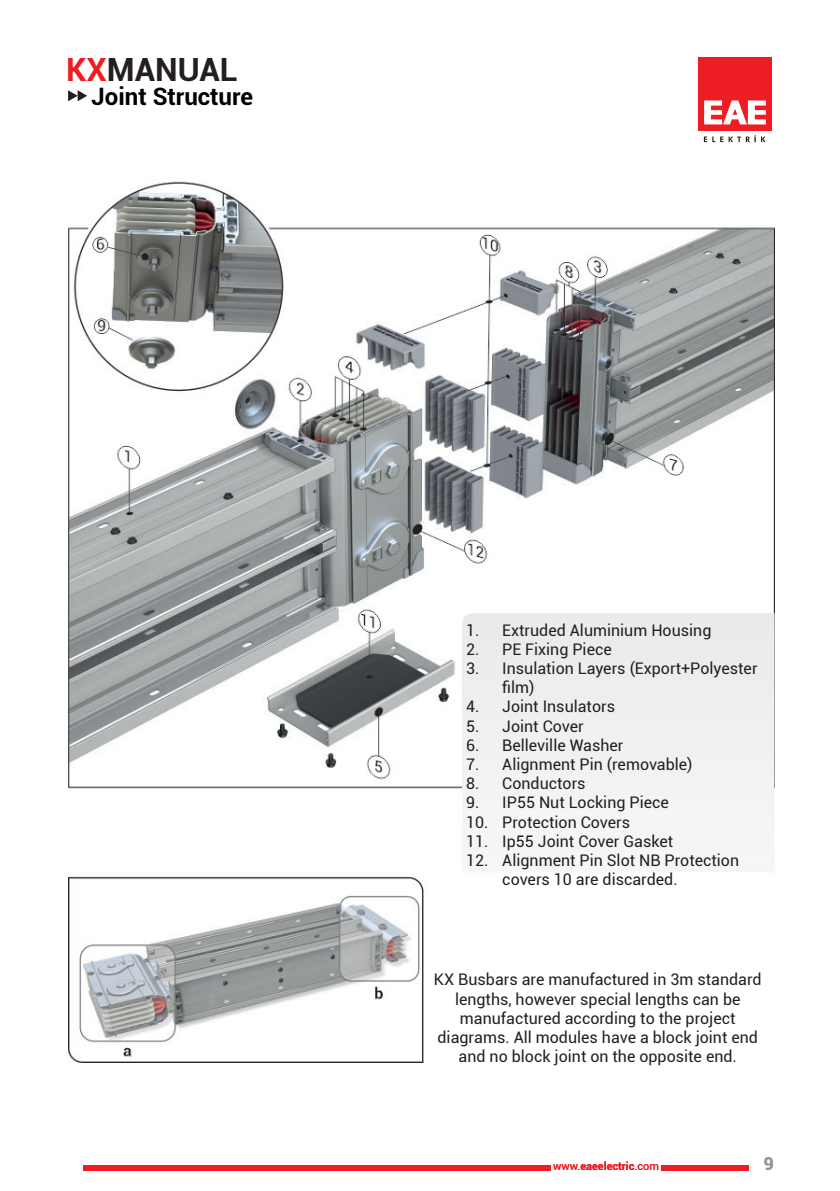
<style>
.page{position:relative;width:840px;height:1191px;background:#fff}
.page>*{position:absolute;margin:0;border:0;box-sizing:border-box;transform-origin:0 0}
.t1{font:700 32px "Roboto";color:#231f20}
.t2{font:700 24px "Roboto";color:#000}
.t3{font:900 18px "Roboto";color:#939598}
.t4{font:16px/19.2px "Roboto";color:#231f20}
.t5{font:700 11px "Roboto";color:#ee1d23}
.s1{color:#ee1d23}
.s2{font-weight:400}
</style>
<div class="page">
<div style="left:697px;top:57px;width:74px;height:73px;background:#ee1d23"></div>
<svg style="left:704px;top:100px;width:61px;height:24px"></svg>
<svg style="left:703px;top:137px;width:3px;height:5px"></svg>
<svg style="left:712px;top:135px;width:53px;height:7px"></svg>
<svg style="left:68px;top:90px;width:19px;height:11px"></svg>
<div style="left:84px;top:1164px;width:466px;height:6px;background:#ee1d23"></div>
<div style="left:660px;top:1164px;width:87px;height:6px;background:#ee1d23"></div>
<img style="left:68px;top:181px;width:705px;height:881px">
<h1 class="t1" style="left:66px;top:47px;width:173px"><span class="s1">KX</span>MANUAL</h1>
<h2 class="t2" style="left:91px;top:79px;width:163px">Joint Structure</h2>
<p class="t4" style="left:466px;top:619px;width:246px">1. Extruded Aluminium Housing</p>
<p class="t4" style="left:466px;top:639px;width:147px">2. PE Fixing Piece</p>
<p class="t4" style="left:502px;top:658px;width:257px;text-indent:-36px">3. Insulation Layers (Export+Polyester film)</p>
<p class="t4" style="left:466px;top:696px;width:150px">4. Joint Insulators</p>
<p class="t4" style="left:466px;top:715px;width:119px">5. Joint Cover</p>
<p class="t4" style="left:466px;top:735px;width:159px">6. Belleville Washer</p>
<p class="t4" style="left:466px;top:754px;width:228px">7. Alignment Pin (removable)</p>
<p class="t4" style="left:466px;top:773px;width:121px">8. Conductors</p>
<p class="t4" style="left:466px;top:792px;width:204px">9. IP55 Nut Locking Piece</p>
<p class="t4" style="left:466px;top:811px;width:165px">10. Protection Covers</p>
<p class="t4" style="left:466px;top:831px;width:208px">11. Ip55 Joint Cover Gasket</p>
<p class="t4" style="left:502px;top:850px;width:238px;text-indent:-36px">12. Alignment Pin Slot NB Protection covers 10 are discarded.</p>
<p class="t4" style="left:433px;top:969px;width:329px;text-align:center">KX Busbars are manufactured in 3m standard lengths, however special lengths can be manufactured according to the project diagrams. All modules have a block joint end and no block joint on the opposite end.</p>
<p class="t5" style="left:553px;top:1158px;width:107px"><span class="s2">www.</span>eaeelectric<span class="s2">.com</span></p>
<p class="t3" style="left:763px;top:1151px;width:12px">9</p>
</div>
